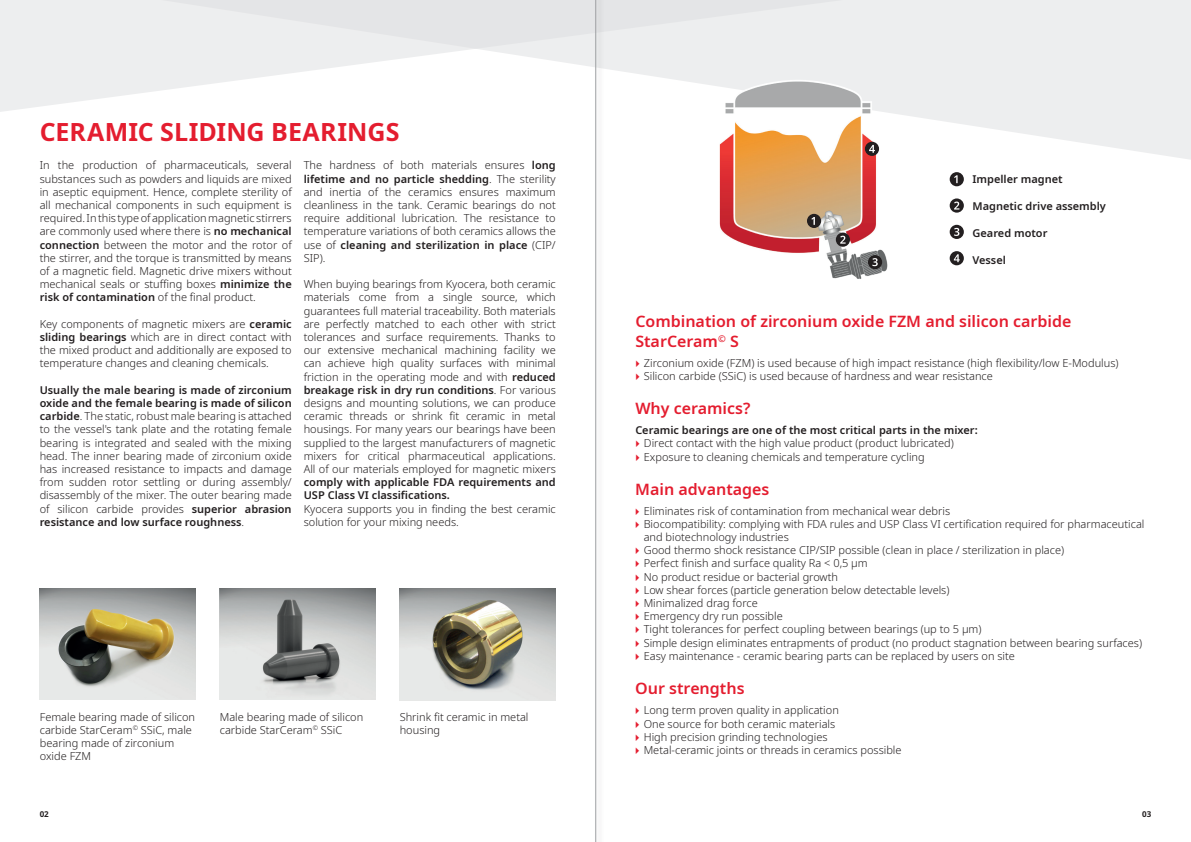
<style>
.page{position:relative;width:1191px;height:842px;background:#fff}
.page>*{position:absolute;margin:0;border:0;box-sizing:border-box;transform-origin:0 0}
.t1{font:700 25px "Noto Sans";color:#e41d2f}
.t2{font:600 16px/20px "Noto Sans";color:#e41d2f}
.t3{font:300 11px/13.2px "Noto Sans";color:#231f20}
.t4{font:600 11px/13.2px "Noto Sans";color:#231f20}
.t5{font:700 8px "Noto Sans";color:#231f20}
.s1{font-weight:600}
</style>
<div class="page">
<svg style="left:901px;top:0;width:290px;height:160px;fill:#edeeef"></svg>
<svg style="left:0;top:0;width:987px;height:113px;fill:#edeeef"></svg>
<img style="left:220px;top:588px;width:156px;height:111px">
<img style="left:400px;top:588px;width:156px;height:112px">
<img style="left:40px;top:588px;width:156px;height:112px">
<svg style="left:949px;top:172px;width:14px;height:14px"></svg>
<svg style="left:954px;top:175px;width:3px;height:8px"></svg>
<svg style="left:949px;top:198px;width:14px;height:15px"></svg>
<svg style="left:954px;top:202px;width:5px;height:8px"></svg>
<svg style="left:949px;top:225px;width:14px;height:14px"></svg>
<svg style="left:954px;top:228px;width:5px;height:8px"></svg>
<svg style="left:949px;top:251px;width:14px;height:14px"></svg>
<svg style="left:953px;top:254px;width:6px;height:8px"></svg>
<img style="left:706px;top:77px;width:195px;height:202px">
<div style="left:807px;top:214px;width:14px;height:14px;background:#231f20;border-radius:50%"></div>
<svg style="left:811px;top:217px;width:4px;height:8px"></svg>
<div style="left:836px;top:233px;width:14px;height:14px;background:#231f20;border-radius:50%"></div>
<svg style="left:840px;top:236px;width:5px;height:8px"></svg>
<div style="left:868px;top:255px;width:14px;height:14px;background:#231f20;border-radius:50%"></div>
<svg style="left:872px;top:258px;width:5px;height:8px"></svg>
<div style="left:865px;top:142px;width:14px;height:14px;background:#231f20;border-radius:50%"></div>
<svg style="left:869px;top:145px;width:6px;height:8px"></svg>
<div style="left:594px;top:0;width:10px;height:842px;background:#231f20;opacity:.4"></div>
<hr style="left:595px;top:0;width:1px;height:842px;background:#9d9fa2">
<h1 class="t1" style="left:40px;top:114px;width:361px">CERAMIC SLIDING BEARINGS</h1>
<p class="t3" style="left:40px;top:159px;width:253px;text-align:justify">In the production of pharmaceuticals, several substances such as powders and liquids are mixed in aseptic equipment. Hence, complete sterility of all mechanical components in such equipment is required. In this type of application magnetic stirrers are commonly used where there is <span class="s1">no mechanical connection</span> between the motor and the rotor of the stirrer, and the torque is transmitted by means of a magnetic field. Magnetic drive mixers without mechanical seals or stuffing boxes <span class="s1">minimize the risk of contamination</span> of the final product.</p>
<p class="t3" style="left:40px;top:317px;width:253px;text-align:justify">Key components of magnetic mixers are <span class="s1">ceramic sliding bearings</span> which are in direct contact with the mixed product and additionally are exposed to temperature changes and cleaning chemicals.</p>
<p class="t3" style="left:40px;top:383px;width:253px;text-align:justify"><span class="s1">Usually the male bearing is made of zirconium oxide and the female bearing is made of silicon carbide</span>. The static, robust male bearing is attached to the vessel's tank plate and the rotating female bearing is integrated and sealed with the mixing head. The inner bearing made of zirconium oxide has increased resistance to impacts and damage from sudden rotor settling or during assembly/ disassembly of the mixer. The outer bearing made of silicon carbide provides <span class="s1">superior abrasion resistance and low surface roughness</span>.</p>
<p class="t3" style="left:304px;top:159px;width:253px;text-align:justify">The hardness of both materials ensures <span class="s1">long lifetime and no particle shedding</span>. The sterility and inertia of the ceramics ensures maximum cleanliness in the tank. Ceramic bearings do not require additional lubrication. The resistance to temperature variations of both ceramics allows the use of <span class="s1">cleaning and sterilization in place</span> (CIP/ SIP).</p>
<p class="t3" style="left:304px;top:278px;width:253px;text-align:justify">When buying bearings from Kyocera, both ceramic materials come from a single source, which guarantees full material traceability. Both materials are perfectly matched to each other with strict tolerances and surface requirements. Thanks to our extensive mechanical machining facility we can achieve high quality surfaces with minimal friction in the operating mode and with <span class="s1">reduced breakage risk in dry run conditions</span>. For various designs and mounting solutions, we can produce ceramic threads or shrink fit ceramic in metal housings. For many years our bearings have been supplied to the largest manufacturers of magnetic mixers for critical pharmaceutical applications.<br>All of our materials employed for magnetic mixers</p>
<p class="t4" style="left:304px;top:476px;width:253px">comply with applicable FDA requirements and<br>USP Class VI classifications.</p>
<p class="t3" style="left:304px;top:502px;width:253px">Kyocera supports you in finding the best ceramic solution for your mixing needs.</p>
<p class="t3" style="left:40px;top:710px;width:157px">Female bearing made of silicon carbide StarCeram<sup>©</sup> SSiC, male bearing made of zirconium oxide FZM</p>
<p class="t3" style="left:220px;top:710px;width:145px">Male bearing made of silicon carbide StarCeram<sup>©</sup> SSiC</p>
<p class="t3" style="left:400px;top:710px;width:130px">Shrink fit ceramic in metal housing</p>
<p class="t4" style="left:972px;top:172px;width:92px">Impeller magnet</p>
<p class="t4" style="left:972px;top:199px;width:135px">Magnetic drive assembly</p>
<p class="t4" style="left:972px;top:227px;width:76px">Geared motor</p>
<p class="t4" style="left:972px;top:254px;width:35px">Vessel</p>
<h2 class="t2" style="left:635px;top:311px;width:437px">Combination of zirconium oxide FZM and silicon carbide<br>StarCeram<sup>©</sup> S</h2>
<p class="t3" style="left:644px;top:357px;width:476px">Zirconium oxide (FZM) is used because of high impact resistance (high flexibility/low E-Modulus)<br>Silicon carbide (SSiC) is used because of hardness and wear resistance</p>
<h2 class="t2" style="left:635px;top:399px;width:117px">Why ceramics?</h2>
<p class="t4" style="left:635px;top:424px;width:344px">Ceramic bearings are one of the most critical parts in the mixer:</p>
<p class="t3" style="left:644px;top:437px;width:311px">Direct contact with the high value product (product lubricated)<br>Exposure to cleaning chemicals and temperature cycling</p>
<h2 class="t2" style="left:635px;top:479px;width:136px">Main advantages</h2>
<p class="t3" style="left:643px;top:504px;width:502px">Eliminates risk of contamination from mechanical wear debris<br>Biocompatibility: complying with FDA rules and USP Class VI certification required for pharmaceutical and biotechnology industries<br>Good thermo shock resistance CIP/SIP possible (clean in place / sterilization in place)<br>Perfect finish and surface quality Ra &lt; 0,5 μm<br>No product residue or bacterial growth<br>Low shear forces (particle generation below detectable levels)<br>Minimalized drag force<br>Emergency dry run possible<br>Tight tolerances for perfect coupling between bearings (up to 5 μm)<br>Simple design eliminates entrapments of product (no product stagnation between bearing surfaces)<br>Easy maintenance - ceramic bearing parts can be replaced by users on site</p>
<h2 class="t2" style="left:635px;top:679px;width:111px">Our strengths</h2>
<p class="t3" style="left:643px;top:704px;width:259px">Long term proven quality in application<br>One source for both ceramic materials<br>High precision grinding technologies<br>Metal-ceramic joints or threads in ceramics possible</p>
<p class="t5" style="left:40px;top:809px;width:11px">02</p>
<p class="t5" style="left:1142px;top:809px;width:11px">03</p>
</div>
